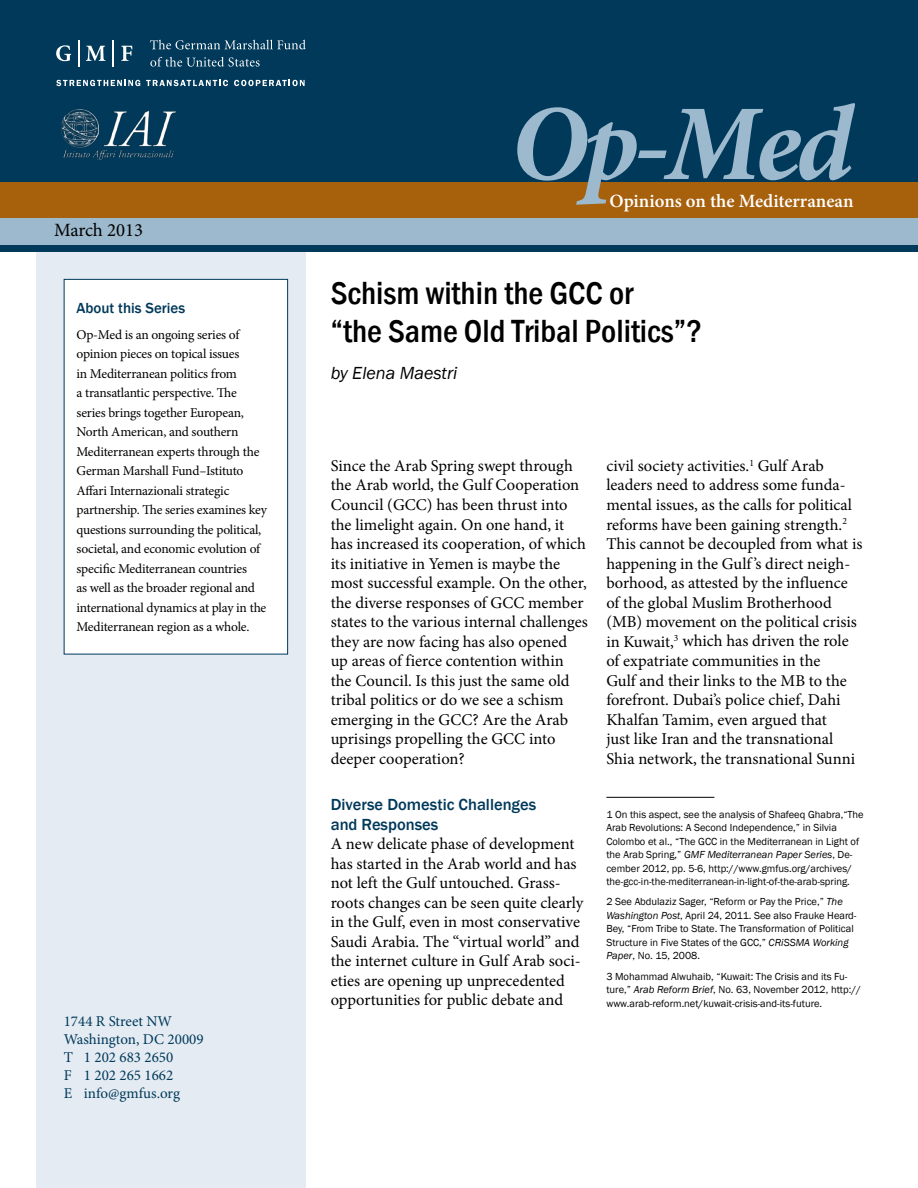
<style>
.page{position:relative;width:918px;height:1188px;background:#fff}
.page>*{position:absolute;margin:0;border:0;box-sizing:border-box;transform-origin:0 0}
.t1{font:italic 700 108px "Minion Pro";color:#9cb9ce}
.t2{font:500 33px/37.5px "Franklin Gothic URW Con";color:#000}
.t3{font:600 18.75px "Minion Pro";color:#fff}
.t4{font:18.75px "Minion Pro";letter-spacing:-.005em;color:#000}
.t5{font:italic 18px "Franklin Gothic";color:#000}
.t6{font:16.5px/19.5px "Minion Pro";color:#000}
.t7{font:500 16.5px/19.5px "Franklin Gothic";color:#00395a}
.t8{font:15px/18px "Minion Pro";color:#00395a}
.t9{font:500 15px "Franklin Gothic";color:#00395a}
.t10{font:13.5px/19.5px "Minion Pro";letter-spacing:-.015em;color:#000}
.t11{font:10.5px/13.5px "Franklin Gothic";color:#000}
.s1{font-style:italic}
</style>
<div class="page">
<div style="left:36px;top:227px;width:270px;height:961px;background:#e4ebf2"></div>
<div style="left:64px;top:279px;width:224px;height:375px;background:#fff"></div>
<div style="left:64px;top:279px;width:224px;height:375px;border:1px solid #00395a"></div>
<div style="left:0;top:0;width:918px;height:252px;background:#00395a"></div>
<svg style="left:56px;top:45px;width:15px;height:16px"></svg>
<svg style="left:86px;top:46px;width:19px;height:15px"></svg>
<svg style="left:121px;top:46px;width:11px;height:15px"></svg>
<svg style="left:78px;top:40px;width:1px;height:26px"></svg>
<svg style="left:113px;top:40px;width:1px;height:26px"></svg>
<svg style="left:150px;top:40px;width:156px;height:9px"></svg>
<svg style="left:150px;top:57px;width:110px;height:10px"></svg>
<svg style="left:56px;top:80px;width:84px;height:6px"></svg>
<svg style="left:146px;top:80px;width:82px;height:6px"></svg>
<svg style="left:234px;top:80px;width:71px;height:6px"></svg>
<div style="left:0;top:182px;width:918px;height:36px;background:#a7600c"></div>
<div style="left:0;top:218px;width:918px;height:27px;background:#9cb9ce"></div>
<hr style="left:606px;top:797px;width:108px;height:1px;background:#000">
<img style="left:60px;top:109px;width:116px;height:52px">
<p class="t4" style="left:54px;top:217px;width:91px">March 2013</p>
<p class="t9" style="left:76px;top:298px;width:110px">About this Series</p>
<p class="t10" style="left:76px;top:325px;width:192px">Op-Med is an ongoing series of opinion pieces on topical issues<br>in Mediterranean politics from<br>a transatlantic perspective. The series brings together European, North American, and southern Mediterranean experts through the German Marshall Fund–Istituto Affari Internazionali strategic partnership. The series examines key questions surrounding the political, societal, and economic evolution of specific Mediterranean countries<br>as well as the broader regional and international dynamics at play in the Mediterranean region as a whole.</p>
<p class="t8" style="left:64px;top:1012px;width:141px">1744 R Street NW<br>Washington, DC 20009<br>T 1 202 683 2650<br>F 1 202 265 1662<br>E info@gmfus.org</p>
<h1 class="t1" style="left:510px;top:68px;width:344px">Op-Med</h1>
<p class="t3" style="left:609px;top:188px;width:246px">Opinions on the Mediterranean</p>
<h2 class="t2" style="left:331px;top:273px;width:373px">Schism within the GCC or<br>“the Same Old Tribal Politics”?</h2>
<p class="t5" style="left:331px;top:362px;width:128px">by Elena Maestri</p>
<p class="t6" style="left:331px;top:456px;width:259px">Since the Arab Spring swept through the Arab world, the Gulf Cooperation Council (GCC) has been thrust into the limelight again. On one hand, it has increased its cooperation, of which its initiative in Yemen is maybe the most successful example. On the other, the diverse responses of GCC member states to the various internal challenges they are now facing has also opened up areas of fierce contention within the Council. Is this just the same old tribal politics or do we see a schism emerging in the GCC? Are the Arab uprisings propelling the GCC into deeper cooperation?</p>
<p class="t7" style="left:331px;top:795px;width:207px">Diverse Domestic Challenges and Responses</p>
<p class="t6" style="left:331px;top:834px;width:254px">A new delicate phase of development has started in the Arab world and has not left the Gulf untouched. Grass&shy;roots changes can be seen quite clearly in the Gulf, even in most conservative Saudi Arabia. The “virtual world” and the internet culture in Gulf Arab soci&shy;eties are opening up unprecedented opportunities for public debate and</p>
<p class="t6" style="left:606px;top:456px;width:258px">civil society activities.<sup>1</sup> Gulf Arab leaders need to address some funda&shy;mental issues, as the calls for political reforms have been gaining strength.<sup>2<br></sup>This cannot be decoupled from what is happening in the Gulf ’s direct neigh&shy;borhood, as attested by the influence of the global Muslim Brotherhood (MB) movement on the political crisis in Kuwait,<sup>3</sup> which has driven the role of expatriate communities in the<br>Gulf and their links to the MB to the forefront. Dubai’s police chief, Dahi Khalfan Tamim, even argued that<br>just like Iran and the transnational Shia network, the transnational Sunni</p>
<p class="t11" style="left:606px;top:808px;width:259px">1 On this aspect, see the analysis of Shafeeq Ghabra,“The Arab Revolutions: A Second Independence,” in Silvia Colombo et al., “The GCC in the Mediterranean in Light of the Arab Spring,” <span class="s1">GMF Mediterranean Paper Series</span>, De&shy;cember 2012, pp. 5-6, http://www.gmfus.org/archives/ the-gcc-in-the-mediterranean-in-light-of-the-arab-spring.</p>
<p class="t11" style="left:606px;top:895px;width:252px">2 See Abdulaziz Sager, “Reform or Pay the Price,” <span class="s1">The Washington Post</span>, April 24, 2011. See also Frauke Heard-Bey, “From Tribe to State. The Transformation of Political Structure in Five States of the GCC,” <span class="s1">CRiSSMA Working Paper</span>, No. 15, 2008.</p>
<p class="t11" style="left:606px;top:970px;width:256px">3 Mohammad Alwuhaib, “Kuwait: The Crisis and its Fu&shy;ture,” <span class="s1">Arab Reform Brief</span>, No. 63, November 2012, http:// www.arab-reform.net/kuwait-crisis-and-its-future.</p>
</div>
